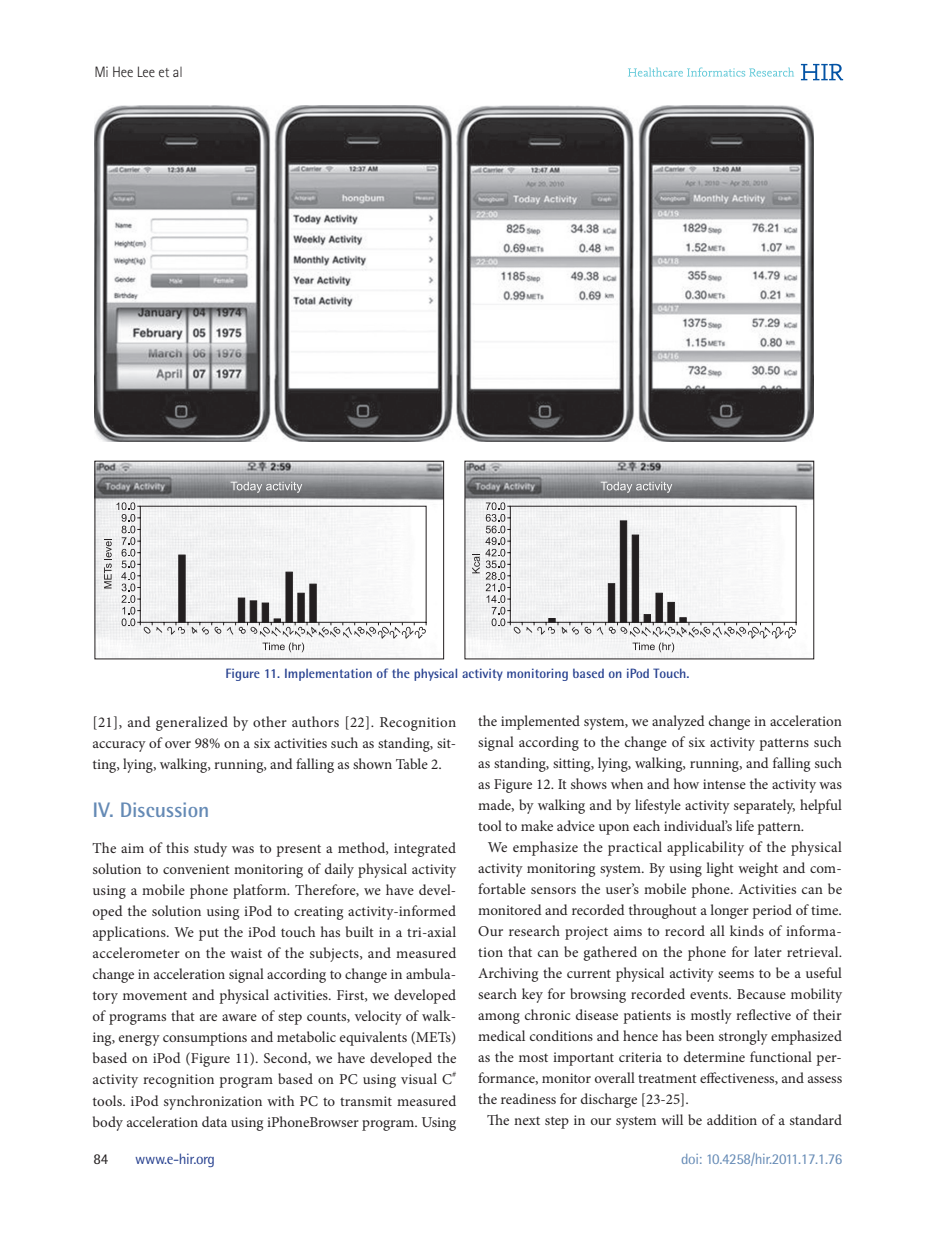
<style>
.page{position:relative;width:936px;height:1234px;background:#fff}
.page>*{position:absolute;margin:0;border:0;box-sizing:border-box;transform-origin:0 0}
.t1{font:700 21px "Rotis Semi Sans Std";color:#658ab5}
.t2{font:15px/21px "Minion Pro";color:#231f20;text-align:justify}
.t3{font:15px "Rotis Semi Sans Std";letter-spacing:-.025em;color:#658ab5}
.t4{font:15px "Rotis Semi Sans Std";letter-spacing:-.025em;color:#253f8e}
.t5{font:300 15px "Rotis Sans Serif Std";letter-spacing:-.01em;color:#231f20}
.t6{font:15px "Rotis Semi Sans Std";color:#231f20}
.t7{font:700 13.5px "Rotis Semi Sans Std";color:#253f8e}
.t8{font:8.7px "Minion Pro";color:#231f20}
</style>
<div class="page">
<svg style="left:800px;top:64px;width:43px;height:16px"></svg>
<svg style="left:628px;top:67px;width:166px;height:10px"></svg>
<img style="left:95px;top:105px;width:718px;height:336px">
<img style="left:97px;top:463px;width:345px;height:194px">
<img style="left:466px;top:463px;width:346px;height:194px">
<svg style="left:472px;top:502px;width:325px;height:150px"></svg>
<svg style="left:600px;top:481px;width:72px;height:11px"></svg>
<svg style="left:104px;top:502px;width:323px;height:150px"></svg>
<svg style="left:230px;top:481px;width:72px;height:11px"></svg>
<p class="t5" style="left:94px;top:63px;width:90px">Mi Hee Lee et al</p>
<p class="t7" style="left:225px;top:664px;width:465px">Figure 11. Implementation of the physical activity monitoring based on iPod Touch.</p>
<p class="t2" style="left:92px;top:711px;width:365px">[21], and generalized by other authors [22]. Recognition accuracy of over 98% on a six activities such as standing, sit&shy;ting, lying, walking, running, and falling as shown Table 2.</p>
<h1 class="t1" style="left:92px;top:796px;width:118px">IV. Discussion</h1>
<p class="t2" style="left:92px;top:837px;width:365px">The aim of this study was to present a method, integrated solution to convenient monitoring of daily physical activity using a mobile phone platform. Therefore, we have devel&shy;oped the solution using iPod to creating activity-informed applications. We put the iPod touch has built in a tri-axial accelerometer on the waist of the subjects, and measured change in acceleration signal according to change in ambula&shy;tory movement and physical activities. First, we developed of programs that are aware of step counts, velocity of walk&shy;ing, energy consumptions and metabolic equivalents (METs) based on iPod (Figure 11). Second, we have developed the activity recognition program based on PC using visual C</p>
<p class="t8" style="left:452px;top:1068px;width:6px">#</p>
<p class="t2" style="left:92px;top:1089px;width:365px">tools. iPod synchronization with PC to transmit measured body acceleration data using iPhoneBrowser program. Using</p>
<p class="t2" style="left:478px;top:710px;width:365px">the implemented system, we analyzed change in acceleration signal according to the change of six activity patterns such as standing, sitting, lying, walking, running, and falling such as Figure 12. It shows when and how intense the activity was made, by walking and by lifestyle activity separately, helpful tool to make advice upon each individual’s life pattern.</p>
<p class="t2" style="left:478px;top:836px;width:365px;text-indent:10px">We emphasize the practical applicability of the physical activity monitoring system. By using light weight and com&shy;fortable sensors the user’s mobile phone. Activities can be monitored and recorded throughout a longer period of time.<br>Our research project aims to record all kinds of informa&shy;tion that can be gathered on the phone for later retrieval.<br>Archiving the current physical activity seems to be a useful search key for browsing recorded events. Because mobility among chronic disease patients is mostly reflective of their medical conditions and hence has been strongly emphasized as the most important criteria to determine functional per&shy;formance, monitor overall treatment effectiveness, and assess the readiness for discharge [23-25].</p>
<p class="t2" style="left:487px;top:1109px;width:356px">The next step in our system will be addition of a standard</p>
<p class="t6" style="left:94px;top:1150px;width:16px">84</p>
<p class="t4" style="left:135px;top:1150px;width:81px">www.e-hir.org</p>
<p class="t3" style="left:681px;top:1150px;width:163px">doi: 10.4258/hir.2011.17.1.76</p>
</div>
